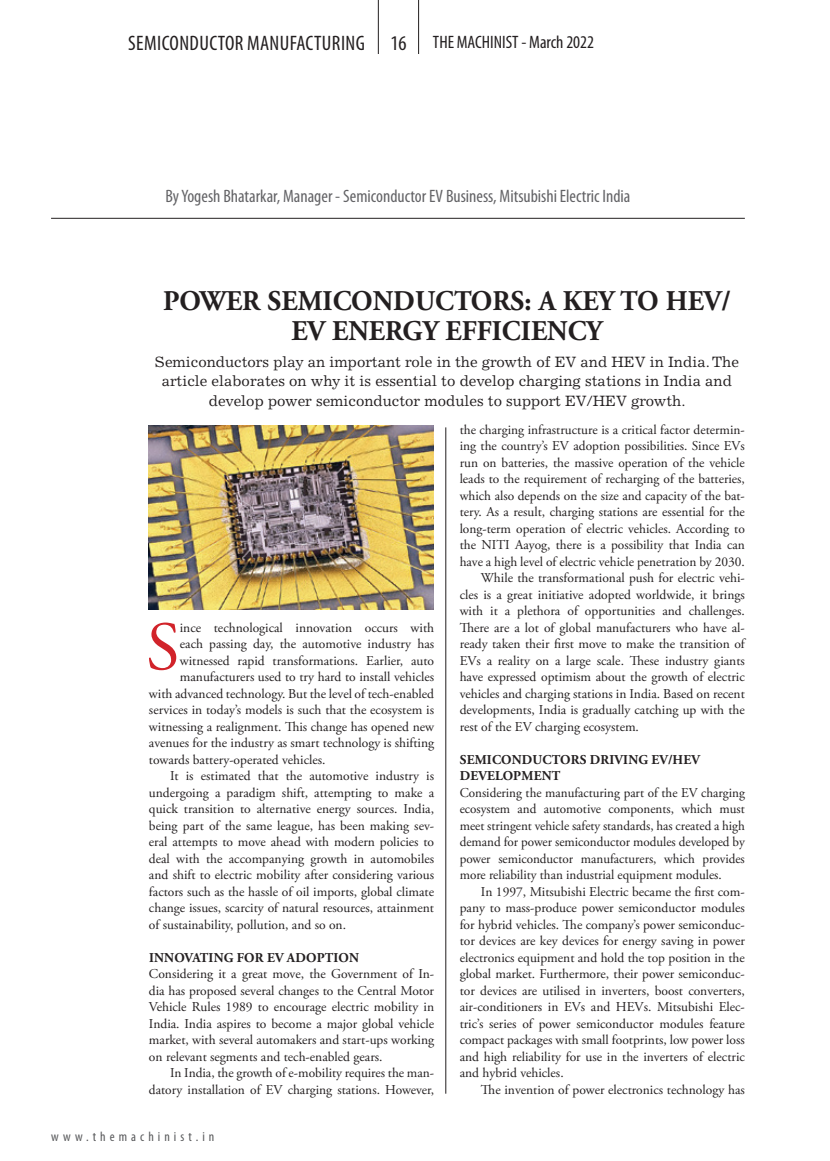
<style>
.page{position:relative;width:830px;height:1161px;background:#fff}
.page>*{position:absolute;margin:0;border:0;box-sizing:border-box;transform-origin:0 0}
.t1{font:68.85px "Adobe Garamond Pro";color:#d1232a}
.t2{font:700 28.5px/30px "Adobe Garamond";color:#231f20;text-align:center;scale:.96 1}
.t3{font:condensed 21px "Myriad Pro";letter-spacing:.02em;color:#231f20}
.t4{font:condensed 18px "Myriad Pro";color:#636366}
.t5{font:15px/19.5px "Excelsior";color:#231f20;text-align:center}
.t6{font:13.5px/16.5px "Adobe Garamond Pro";color:#231f20;text-align:justify}
.t7{font:700 13.5px/16.5px "Adobe Garamond Pro";letter-spacing:.015em;color:#231f20}
.t8{font:condensed 13.5px "Myriad Pro";letter-spacing:.3em;color:#57585a}
.s1{font-size:18px}
</style>
<div class="page">
<hr style="left:378px;top:0;width:1px;height:54px;background:#231f20">
<hr style="left:418px;top:0;width:1px;height:54px;background:#231f20">
<hr style="left:51px;top:218px;width:693px;height:1px;background:#231f20">
<hr style="left:445px;top:427px;width:1px;height:666px;background:#231f20">
<img style="left:149px;top:425px;width:284px;height:184px">
<h3 class="t3" style="left:128px;top:31px;width:467px">SEMICONDUCTOR MANUFACTURING 16 <span class="s1">THE MACHINIST - March 2022</span></h3>
<p class="t4" style="left:165px;top:185px;width:466px">By Yogesh Bhatarkar, Manager - Semiconductor EV Business, Mitsubishi Electric India</p>
<p class="t2" style="left:163px;top:287px;width:592px">POWER SEMICONDUCTORS: A KEY TO HEV/<br>EV ENERGY EFFICIENCY</p>
<p class="t5" style="left:155px;top:352px;width:585px">Semiconductors play an important role in the growth of EV and HEV in India. The article elaborates on why it is essential to develop charging stations in India and develop power semiconductor modules to support EV/HEV growth.</p>
<p class="t1" style="left:146px;top:606px;width:35px">S</p>
<p class="t6" style="left:180px;top:619px;width:256px">ince technological innovation occurs with</p>
<p class="t6" style="left:180px;top:636px;width:256px">each passing day, the automotive industry has</p>
<p class="t6" style="left:180px;top:652px;width:256px">witnessed rapid transformations. Earlier, auto</p>
<p class="t6" style="left:180px;top:669px;width:256px">manufacturers used to try hard to install vehicles</p>
<p class="t6" style="left:149px;top:685px;width:286px">with advanced technology. But the level of tech-enabled</p>
<p class="t6" style="left:149px;top:702px;width:286px">services in today’s models is such that the ecosystem is</p>
<p class="t6" style="left:149px;top:718px;width:286px">witnessing a realignment. This change has opened new</p>
<p class="t6" style="left:149px;top:735px;width:286px">avenues for the industry as smart technology is shifting</p>
<p class="t6" style="left:149px;top:751px;width:178px">towards battery-operated vehicles.</p>
<p class="t6" style="left:149px;top:768px;width:286px;text-indent:21px">It is estimated that the automotive industry is undergoing a paradigm shift, attempting to make a quick transition to alternative energy sources. India, being part of the same league, has been making sev&shy;eral attempts to move ahead with modern policies to deal with the accompanying growth in automobiles and shift to electric mobility after considering various factors such as the hassle of oil imports, global climate change issues, scarcity of natural resources, attainment of sustainability, pollution, and so on.</p>
<p class="t7" style="left:149px;top:949px;width:211px">INNOVATING FOR EV ADOPTION</p>
<p class="t6" style="left:149px;top:966px;width:286px">Considering it a great move, the Government of In&shy;dia has proposed several changes to the Central Motor Vehicle Rules 1989 to encourage electric mobility in India. India aspires to become a major global vehicle market, with several automakers and start-ups working on relevant segments and tech-enabled gears.</p>
<p class="t6" style="left:149px;top:1065px;width:286px;text-align:right">In India, the growth of e-mobility requires the man&shy;datory installation of EV charging stations. However,</p>
<p class="t8" style="left:51px;top:1128px;width:165px">www.themachinist.in</p>
<p class="t6" style="left:459px;top:421px;width:286px">the charging infrastructure is a critical factor determin&shy;ing the country’s EV adoption possibilities. Since EVs run on batteries, the massive operation of the vehicle leads to the requirement of recharging of the batteries, which also depends on the size and capacity of the bat&shy;tery. As a result, charging stations are essential for the long-term operation of electric vehicles. According to the NITI Aayog, there is a possibility that India can have a high level of electric vehicle penetration by 2030.</p>
<p class="t6" style="left:459px;top:570px;width:286px;text-indent:21px">While the transformational push for electric vehi&shy;cles is a great initiative adopted worldwide, it brings with it a plethora of opportunities and challenges.<br>There are a lot of global manufacturers who have al&shy;ready taken their first move to make the transition of EVs a reality on a large scale. These industry giants have expressed optimism about the growth of electric vehicles and charging stations in India. Based on recent developments, India is gradually catching up with the rest of the EV charging ecosystem.</p>
<p class="t7" style="left:459px;top:751px;width:241px">SEMICONDUCTORS DRIVING EV/HEV<br>DEVELOPMENT</p>
<p class="t6" style="left:459px;top:784px;width:286px">Considering the manufacturing part of the EV charging ecosystem and automotive components, which must meet stringent vehicle safety standards, has created a high demand for power semiconductor modules developed by power semiconductor manufacturers, which provides more reliability than industrial equipment modules.</p>
<p class="t6" style="left:459px;top:883px;width:286px;text-indent:21px">In 1997, Mitsubishi Electric became the first com&shy;pany to mass-produce power semiconductor modules for hybrid vehicles. The company’s power semiconduc&shy;tor devices are key devices for energy saving in power electronics equipment and hold the top position in the global market. Furthermore, their power semiconduc&shy;tor devices are utilised in inverters, boost converters, air-conditioners in EVs and HEVs. Mitsubishi Elec&shy;tric’s series of power semiconductor modules feature compact packages with small footprints, low power loss and high reliability for use in the inverters of electric and hybrid vehicles.</p>
<p class="t6" style="left:480px;top:1081px;width:265px">The invention of power electronics technology has</p>
</div>
